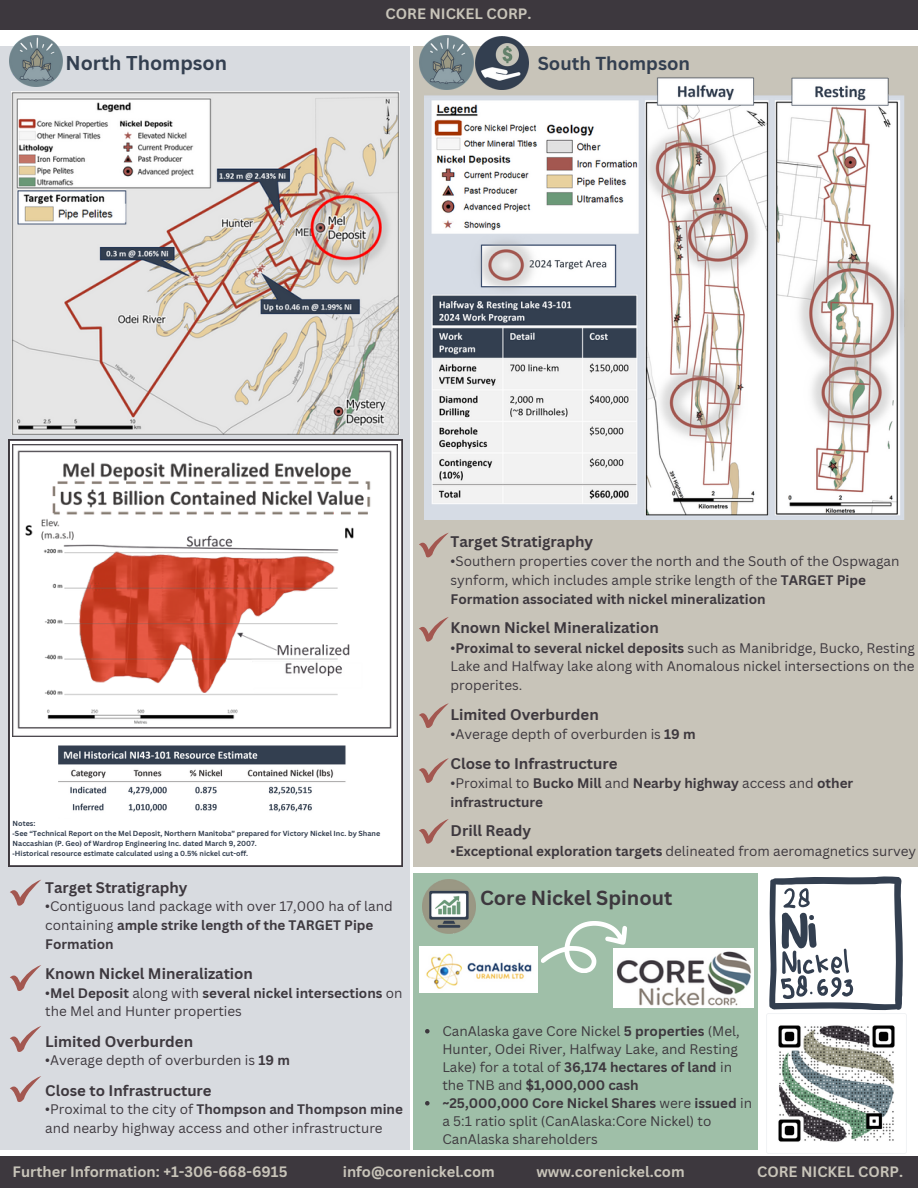
<style>
.page{position:relative;width:918px;height:1188px;background:#fff}
.page>*{position:absolute;margin:0;border:0;box-sizing:border-box;transform-origin:0 0}
.t1{font:700 19.8px "Canva Sans";color:#3d383e}
.t2{font:700 19.5px "Canva Sans";color:#333f50}
.t3{font:700 18.3px "Canva Sans";color:#333f50}
.t4{font:700 15px "Canva Sans";color:#3d383e}
.t5{font:700 14.7px "Canva Sans";color:#c8c4b9}
.t6{font:13.5px/18px "Canva Sans";color:#3d383e}
.t7{font:700 13.5px/18.8px "Canva Sans";color:#3d383e}
.t8{font:700 7.2px/9.9px "Canva Sans";color:#333f50}
.s1{font-family:"Noto Sans"}
.s2{font-weight:700}
.s3{font-weight:400}
</style>
<div class="page">
<div style="left:0;top:1156px;width:918px;height:32px;background:#3d383e"></div>
<div style="left:0;top:0;width:918px;height:30px;background:#3d383e"></div>
<div style="left:0;top:46px;width:409px;height:1103px;background:#d8dbe0"></div>
<div style="left:414px;top:46px;width:504px;height:820px;background:#c8c4b9"></div>
<div style="left:9px;top:440px;width:393px;height:426px;background:#fff"></div>
<img style="left:59px;top:745px;width:291px;height:73px">
<img style="left:10px;top:35px;width:53px;height:52px">
<img style="left:419px;top:35px;width:54px;height:45px">
<div style="left:414px;top:873px;width:344px;height:276px;background:#9fbfa8"></div>
<img style="left:419px;top:947px;width:119px;height:46px">
<img style="left:614px;top:948px;width:139px;height:60px">
<svg style="left:541px;top:921px;width:89px;height:56px"></svg>
<img style="left:422px;top:880px;width:53px;height:54px">
<svg style="left:419px;top:533px;width:30px;height:25px"></svg>
<svg style="left:419px;top:617px;width:30px;height:25px"></svg>
<svg style="left:419px;top:703px;width:30px;height:25px"></svg>
<svg style="left:419px;top:758px;width:30px;height:25px"></svg>
<svg style="left:419px;top:819px;width:30px;height:25px"></svg>
<svg style="left:10px;top:880px;width:31px;height:26px"></svg>
<svg style="left:10px;top:965px;width:31px;height:26px"></svg>
<svg style="left:10px;top:1026px;width:31px;height:26px"></svg>
<svg style="left:10px;top:1076px;width:31px;height:26px"></svg>
<svg style="left:769px;top:876px;width:134px;height:134px"></svg>
<img style="left:425px;top:76px;width:480px;height:443px">
<img style="left:766px;top:1013px;width:141px;height:141px">
<img style="left:13px;top:444px;width:384px;height:293px">
<img style="left:11px;top:92px;width:388px;height:343px">
<svg style="left:425px;top:1029px;width:5px;height:5px"></svg>
<svg style="left:425px;top:1101px;width:5px;height:5px"></svg>
<img style="left:476px;top:36px;width:52px;height:53px">
<p class="t2" style="left:65px;top:49px;width:163px">North Thompson</p>
<p class="t5" style="left:386px;top:4px;width:147px">CORE NICKEL CORP.</p>
<p class="t3" style="left:538px;top:50px;width:154px">South Thompson</p>
<p class="t8" style="left:13px;top:818px;width:24px">Notes:</p>
<p class="t8" style="left:13px;top:828px;width:369px"><span class="s1">‐</span>See “Technical Report on the Mel Deposit, Northern Manitoba” prepared for Victory Nickel Inc. by Shane<br>Naccashian (P. Geo) of Wardrop Engineering Inc. dated March 9, 2007.</p>
<p class="t8" style="left:13px;top:848px;width:237px"><span class="s1">‐</span>Historical resource estimate calculated using a 0.5% nickel cut-off.</p>
<p class="t4" style="left:45px;top:877px;width:144px">Target Stratigraphy</p>
<p class="t6" style="left:45px;top:897px;width:349px;line-height:18.6px">•Contiguous land package with over 17,000 ha of land containing <span class="s2">ample strike length of the TARGET Pipe<br>Formation</span></p>
<p class="t4" style="left:45px;top:963px;width:209px">Known Nickel Mineralization</p>
<p class="t6" style="left:45px;top:983px;width:359px;line-height:18.6px">•<span class="s2">Mel Deposit</span> along with <span class="s2">several nickel intersections</span> on the Mel and Hunter properties</p>
<p class="t4" style="left:45px;top:1031px;width:149px">Limited Overburden</p>
<p class="t6" style="left:45px;top:1051px;width:246px">•Average depth of overburden is <span class="s2">19 m</span></p>
<p class="t4" style="left:45px;top:1080px;width:168px">Close to Infrastructure</p>
<p class="t6" style="left:45px;top:1100px;width:359px;line-height:18.6px">•Proximal to the city of <span class="s2">Thompson and Thompson mine </span>and nearby highway access and other infrastructure</p>
<p class="t4" style="left:451px;top:531px;width:144px">Target Stratigraphy</p>
<p class="t6" style="left:451px;top:552px;width:450px;line-height:18.8px">•Southern properties cover the north and the South of the Ospwagan synform, which includes ample strike length of the <span class="s2">TARGET Pipe<br>Formation associated with nickel mineralization</span></p>
<p class="t4" style="left:451px;top:617px;width:210px">Known Nickel Mineralization</p>
<p class="t6" style="left:451px;top:638px;width:466px;line-height:18.8px;text-align:justify">•<span class="s2">Proximal to several nickel deposits</span> such as Manibridge, Bucko, Resting Lake and Halfway lake along with Anomalous nickel intersections on the properites.</p>
<p class="t4" style="left:451px;top:704px;width:150px">Limited Overburden</p>
<p class="t6" style="left:451px;top:725px;width:247px">•Average depth of overburden is <span class="s2">19 m</span></p>
<p class="t4" style="left:451px;top:753px;width:168px">Close to Infrastructure</p>
<p class="t7" style="left:451px;top:773px;width:404px"><span class="s3">•Proximal to</span> Bucko Mill <span class="s3">and</span> Nearby highway <span class="s3">access and</span> other infrastructure</p>
<p class="t4" style="left:451px;top:820px;width:82px">Drill Ready</p>
<p class="t6" style="left:451px;top:842px;width:467px">•<span class="s2">Exceptional exploration targets</span> delineated from aeromagnetics survey</p>
<p class="t1" style="left:480px;top:884px;width:194px">Core Nickel Spinout</p>
<p class="t6" style="left:442px;top:1022px;width:299px">CanAlaska gave Core Nickel <span class="s2">5 properties</span> (Mel, Hunter, Odei River, Halfway Lake, and Resting Lake) for a total of <span class="s2">36,174 hectares of land</span> in the TNB and <span class="s2">$1,000,000 cash</span></p>
<p class="t6" style="left:442px;top:1094px;width:311px"><span class="s2">~25,000,000 Core Nickel Shares</span> were <span class="s2">issued</span> in a 5:1 ratio split (CanAlaska:Core Nickel) to<br>CanAlaska shareholders</p>
<p class="t5" style="left:13px;top:1161px;width:276px">Further Information: +1-306-668-6915</p>
<p class="t5" style="left:343px;top:1161px;width:154px">info@corenickel.com</p>
<p class="t5" style="left:536px;top:1161px;width:150px">www.corenickel.com</p>
<p class="t5" style="left:757px;top:1161px;width:147px">CORE NICKEL CORP.</p>
</div>
